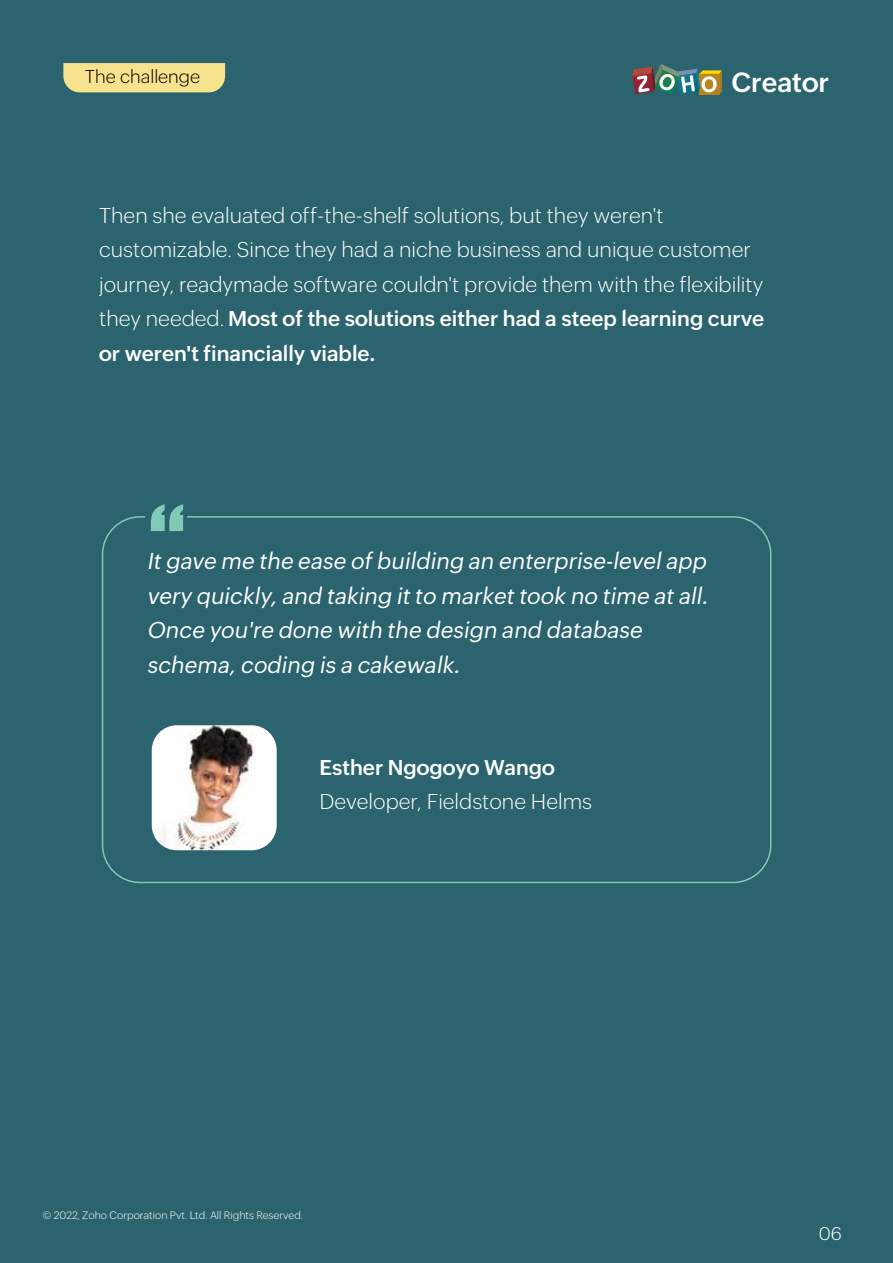
<style>
.page{position:relative;width:893px;height:1263px;background:#2b646e}
.page>*{position:absolute;margin:0;border:0;box-sizing:border-box;transform-origin:0 0}
.t1{font:600 27.15px "Zoho Puvi";color:#fff}
.t2{font:italic 22.5px/34.5px "Zoho Puvi";color:#fff}
.t3{font:300 21px/34.5px "Zoho Puvi";color:#fff}
.t4{font:600 21px "Zoho Puvi";color:#fff}
.t5{font:300 18px "Zoho Puvi";color:#000}
.t6{font:300 18px "Zoho Puvi";color:#fff}
.t7{font:300 10.5px "Zoho Puvi";color:#fff}
.s1{font-weight:600}
</style>
<div class="page">
<img style="left:152px;top:725px;width:125px;height:125px">
<div style="left:102px;top:516px;width:669px;height:367px;border:2px solid #80cab8;border-radius:38px"></div>
<svg style="left:151px;top:504px;width:32px;height:27px"></svg>
<div style="left:63px;top:63px;width:162px;height:29px;background:#f7e28d"></div>
<svg style="left:632px;top:64px;width:90px;height:31px"></svg>
<p class="t5" style="left:85px;top:63px;width:117px">The challenge</p>
<p class="t1" style="left:731px;top:62px;width:99px">Creator</p>
<p class="t3" style="left:99px;top:196px;width:666px">Then she evaluated off-the-shelf solutions, but they weren't customizable. Since they had a niche business and unique customer journey, readymade software couldn't provide them with the flexibility they needed. <span class="s1">Most of the solutions either had a steep learning curve or weren't financially viable.</span></p>
<p class="t2" style="left:147px;top:542px;width:562px">It gave me the ease of building an enterprise-level app very quickly, and taking it to market took no time at all.<br>Once you're done with the design and database schema, coding is a cakewalk.</p>
<p class="t4" style="left:320px;top:751px;width:237px">Esther Ngogoyo Wango</p>
<p class="t3" style="left:320px;top:783px;width:274px">Developer, Fieldstone Helms</p>
<p class="t7" style="left:43px;top:1208px;width:262px">© 2022, Zoho Corporation Pvt. Ltd. All Rights Reserved.</p>
<p class="t6" style="left:819px;top:1220px;width:24px">06</p>
</div>
